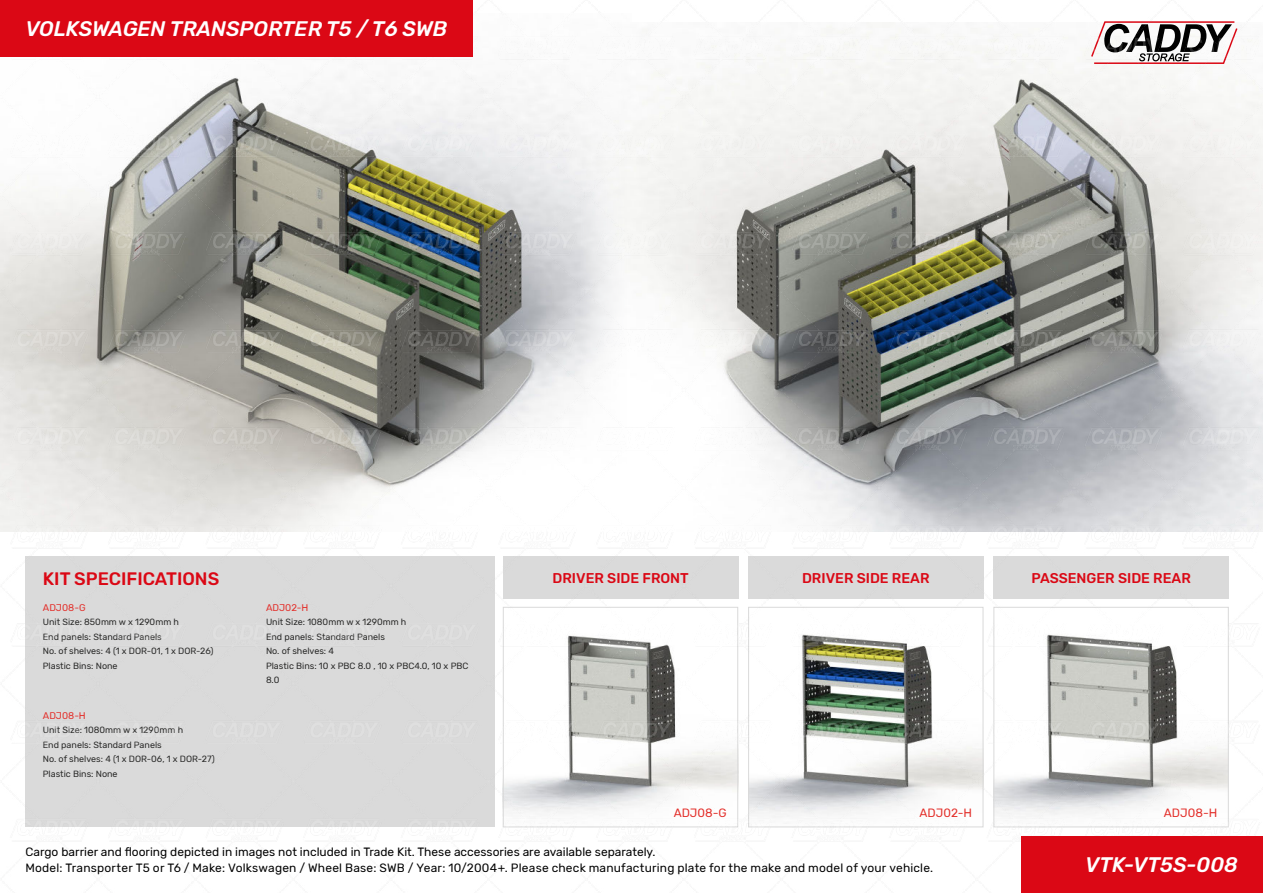
<style>
.page{position:relative;width:1263px;height:893px;background:#fff}
.page>*{position:absolute;margin:0;border:0;box-sizing:border-box;transform-origin:0 0}
.t1{font:italic 500 21px "Rubik";color:#fff}
.t2{font:500 18px "Rubik";color:#db0815}
.t3{font:500 14.1px "Rubik";color:#db0815}
.t4{font:12px/16.5px "Rubik";letter-spacing:.005em;color:#000}
.t5{font:12px "Rubik";color:#e32e29}
.t6{font:9.6px "Rubik";color:#e32e29}
.t7{font:9px/14.5px "Rubik";color:#282827}
</style>
<div class="page">
<img style="left:0;top:21px;width:1263px;height:872px">
<div style="left:1022px;top:837px;width:241px;height:56px;background:#db0815"></div>
<div style="left:0;top:0;width:473px;height:56px;background:#db0815"></div>
<h1 class="t1" style="left:26px;top:19px;width:423px">VOLKSWAGEN TRANSPORTER T5 / T6 SWB</h1>
<h2 class="t2" style="left:43px;top:569px;width:178px">KIT SPECIFICATIONS</h2>
<h3 class="t3" style="left:552px;top:569px;width:138px">DRIVER SIDE FRONT</h3>
<h3 class="t3" style="left:802px;top:569px;width:129px">DRIVER SIDE REAR</h3>
<h3 class="t3" style="left:1031px;top:569px;width:161px">PASSENGER SIDE REAR</h3>
<p class="t6" style="left:43px;top:603px;width:44px">ADJ08-G</p>
<p class="t7" style="left:43px;top:615px;width:172px">Unit Size: 850mm w x 1290mm h<br>End panels: Standard Panels<br>No. of shelves: 4 (1 x DOR-01, 1 x DOR-26)<br>Plastic Bins: None</p>
<p class="t6" style="left:43px;top:711px;width:44px">ADJ08-H</p>
<p class="t7" style="left:43px;top:723px;width:173px">Unit Size: 1080mm w x 1290mm h<br>End panels: Standard Panels<br>No. of shelves: 4 (1 x DOR-06, 1 x DOR-27)<br>Plastic Bins: None</p>
<p class="t6" style="left:266px;top:603px;width:44px">ADJ02-H</p>
<p class="t7" style="left:266px;top:615px;width:204px">Unit Size: 1080mm w x 1290mm h<br>End panels: Standard Panels<br>No. of shelves: 4<br>Plastic Bins: 10 x PBC 8.0 , 10 x PBC4.0, 10 x PBC<br>8.0</p>
<h3 class="t5" style="left:919px;top:807px;width:54px">ADJ02-H</h3>
<h3 class="t5" style="left:674px;top:807px;width:55px">ADJ08-G</h3>
<h3 class="t5" style="left:1164px;top:807px;width:55px">ADJ08-H</h3>
<p class="t4" style="left:26px;top:843px;width:909px">Cargo barrier and flooring depicted in images not included in Trade Kit. These accessories are available separately.<br>Model: Transporter T5 or T6 / Make: Volkswagen / Wheel Base: SWB / Year: 10/2004+. Please check manufacturing plate for the make and model of your vehicle.</p>
<h1 class="t1" style="left:1085px;top:856px;width:154px">VTK-VT5S-008</h1>
</div>
